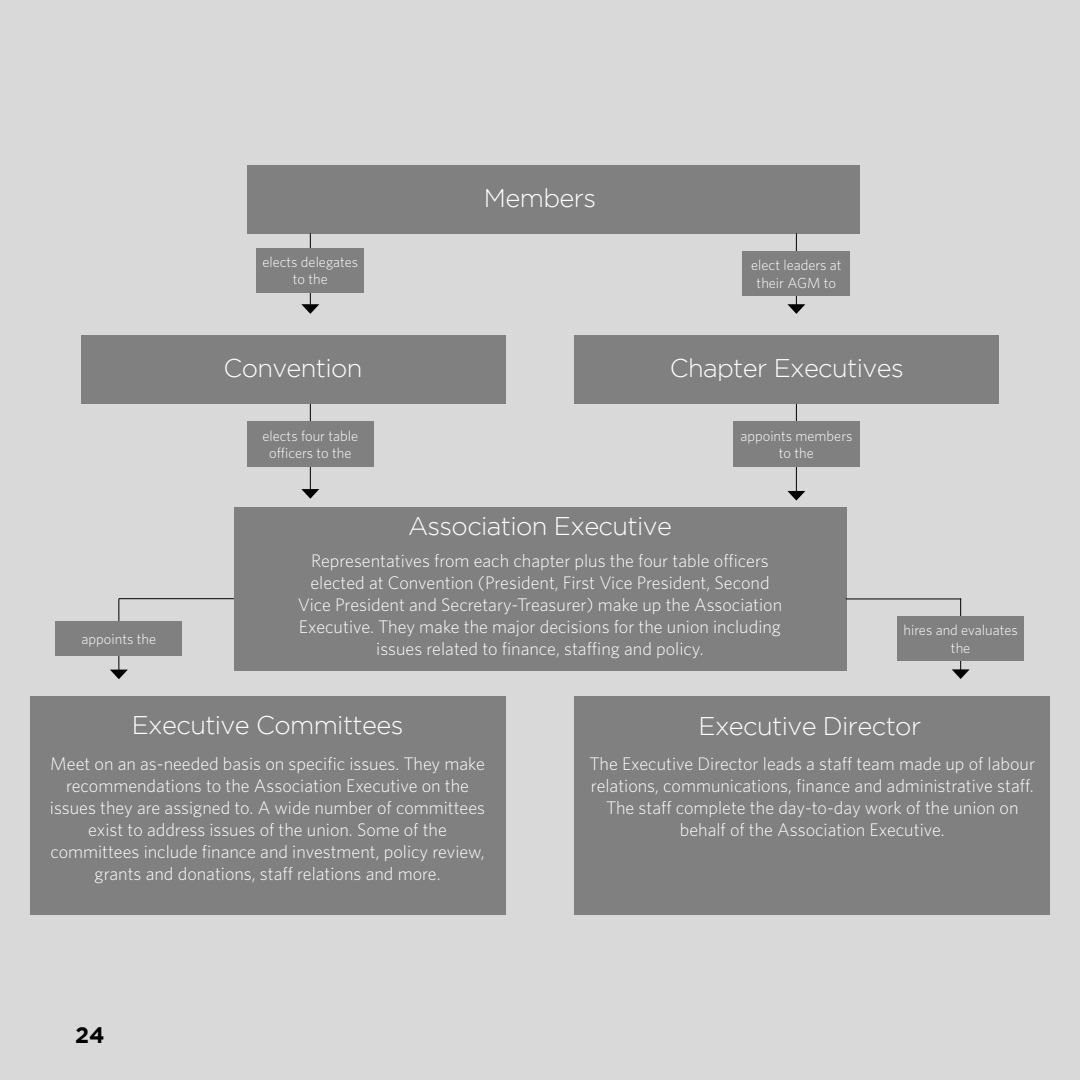
<style>
.page{position:relative;width:1080px;height:1080px;background:#d9d9d9}
.page>*{position:absolute;margin:0;border:0;box-sizing:border-box;transform-origin:0 0}
.t1{font:300 25.5px "Gotham";letter-spacing:-.025em;color:#fff}
.t2{font:700 22.5px "Gotham";color:#000}
.t3{font:300 18.25px/21.8px "Whitney";color:#fff;text-align:center}
.t4{font:300 14.5px/17.5px "Whitney";color:#fff;text-align:center}
</style>
<div class="page">
<div style="left:247px;top:165px;width:613px;height:68px;background:#808080"></div>
<hr style="left:310px;top:233px;width:1px;height:73px;background:#000">
<svg style="left:301px;top:304px;width:18px;height:10px"></svg>
<div style="left:257px;top:248px;width:107px;height:45px;background:#808080"></div>
<div style="left:81px;top:336px;width:424px;height:68px;background:#808080"></div>
<hr style="left:796px;top:233px;width:1px;height:73px;background:#000">
<svg style="left:787px;top:304px;width:18px;height:10px"></svg>
<div style="left:743px;top:251px;width:107px;height:45px;background:#808080"></div>
<div style="left:575px;top:336px;width:424px;height:68px;background:#808080"></div>
<hr style="left:796px;top:404px;width:1px;height:88px;background:#000">
<svg style="left:787px;top:491px;width:18px;height:10px"></svg>
<div style="left:733px;top:422px;width:127px;height:45px;background:#808080"></div>
<hr style="left:310px;top:404px;width:1px;height:87px;background:#000">
<svg style="left:301px;top:489px;width:18px;height:10px"></svg>
<div style="left:247px;top:422px;width:127px;height:45px;background:#808080"></div>
<div style="left:234px;top:507px;width:612px;height:163px;background:#808080"></div>
<hr style="left:960px;top:598px;width:1px;height:73px;background:#000">
<svg style="left:952px;top:669px;width:18px;height:10px"></svg>
<div style="left:897px;top:616px;width:127px;height:45px;background:#808080"></div>
<div style="left:575px;top:697px;width:475px;height:218px;background:#808080"></div>
<hr style="left:118px;top:599px;width:1px;height:72px;background:#000">
<svg style="left:110px;top:670px;width:18px;height:9px"></svg>
<div style="left:56px;top:622px;width:126px;height:34px;background:#808080"></div>
<div style="left:30px;top:697px;width:475px;height:218px;background:#808080"></div>
<hr style="left:119px;top:598px;width:115px;height:1px;background:#000">
<hr style="left:846px;top:598px;width:115px;height:1px;background:#000">
<p class="t4" style="left:82px;top:630px;width:76px">appoints the</p>
<h1 class="t1" style="left:484px;top:184px;width:114px">Members</h1>
<p class="t4" style="left:262px;top:253px;width:97px">elects delegates to the</p>
<p class="t4" style="left:751px;top:256px;width:92px">elect leaders at their AGM to</p>
<h1 class="t1" style="left:224px;top:354px;width:140px">Convention</h1>
<h1 class="t1" style="left:670px;top:354px;width:235px">Chapter Executives</h1>
<p class="t4" style="left:262px;top:427px;width:97px">elects four table officers to the</p>
<p class="t4" style="left:740px;top:427px;width:113px">appoints members to the</p>
<h1 class="t1" style="left:408px;top:512px;width:265px">Association Executive</h1>
<p class="t3" style="left:298px;top:550px;width:486px">Representatives from each chapter plus the four table officers elected at Convention (President, First Vice President, Second Vice President and Secretary-Treasurer) make up the Association Executive. They make the major decisions for the union including issues related to finance, staffing and policy.</p>
<p class="t4" style="left:904px;top:621px;width:116px">hires and evaluates the</p>
<h1 class="t1" style="left:132px;top:711px;width:273px">Executive Committees</h1>
<p class="t3" style="left:50px;top:753px;width:437px">Meet on an as-needed basis on specific issues. They make recommendations to the Association Executive on the issues they are assigned to. A wide number of committees exist to address issues of the union. Some of the committees include finance and investment, policy review, grants and donations, staff relations and more.</p>
<p class="t3" style="left:590px;top:753px;width:447px">The Executive Director leads a staff team made up of labour relations, communications, finance and administrative staff.<br>The staff complete the day-to-day work of the union on behalf of the Association Executive.</p>
<h1 class="t1" style="left:699px;top:712px;width:224px">Executive Director</h1>
<p class="t2" style="left:75px;top:1022px;width:31px">24</p>
</div>
